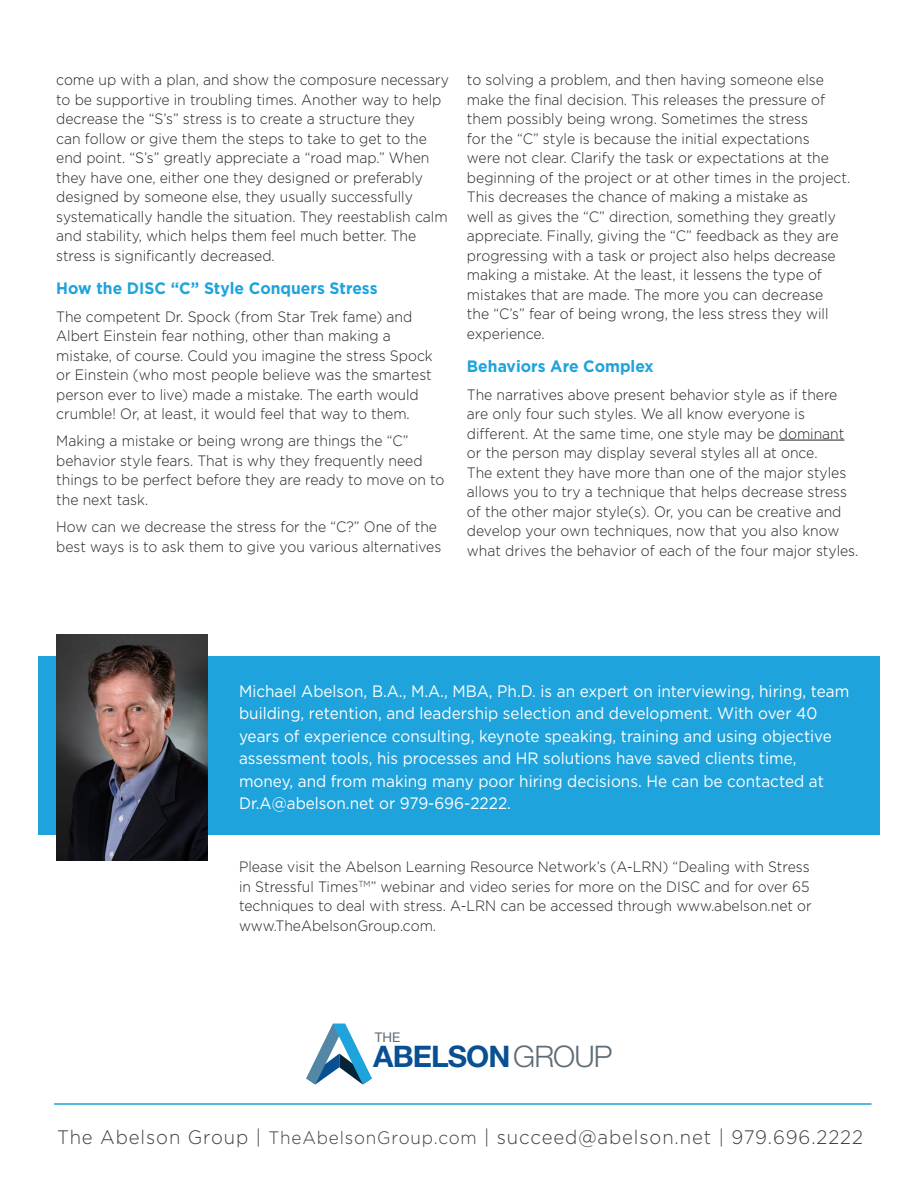
<style>
.page{position:relative;width:918px;height:1188px;background:#fff}
.page>*{position:absolute;margin:0;border:0;box-sizing:border-box;transform-origin:0 0}
.t1{font:700 29.7px "Helvetica Neue";letter-spacing:-.03em;color:#085092}
.t2{font:300 19.5px "Gotham";letter-spacing:.05em;color:#3e3e3f;scale:.95 1}
.paragraphs{font:16.5px/22.5px "Gotham";color:#fff;scale:.93 1}
.SUBHEAD{font:700 16.5px "Gotham";color:#1ea3dc;scale:.95 1}
.paragraphs-2{font:300 15px/19.5px "Gotham";color:#231f20;scale:.93 1}
.t3{font:13.35px "Helvetica Neue";color:#5e6c77}
.s1{font-weight:300;color:#5e6c77}
.s2{font-size:18px}
</style>
<div class="page">
<div style="left:39px;top:656px;width:841px;height:179px;background:#1ea3dc"></div>
<img style="left:57px;top:634px;width:151px;height:226px">
<hr style="left:54px;top:1103px;width:818px;height:2px;background:#1ea3dc">
<svg style="left:306px;top:1024px;width:66px;height:60px"></svg>
<hr style="left:779px;top:440px;width:65px;height:1px;background:#231f20">
<p class="paragraphs-2" style="left:56px;top:70px;width:424px">come up with a plan, and show the composure necessary to be supportive in troubling times. Another way to help decrease the “S’s” stress is to create a structure they<br>can follow or give them the steps to take to get to the end point. “S’s” greatly appreciate a “road map.” When they have one, either one they designed or preferably designed by someone else, they usually successfully systematically handle the situation. They reestablish calm and stability, which helps them feel much better. The stress is significantly decreased.</p>
<p class="SUBHEAD" style="left:56px;top:277px;width:340px">How the DISC “C” Style Conquers Stress</p>
<p class="paragraphs-2" style="left:56px;top:306px;width:406px">The competent Dr. Spock (from Star Trek fame) and Albert Einstein fear nothing, other than making a mistake, of course. Could you imagine the stress Spock or Einstein (who most people believe was the smartest person ever to live) made a mistake. The earth would crumble! Or, at least, it would feel that way to them.</p>
<p class="paragraphs-2" style="left:56px;top:431px;width:419px">Making a mistake or being wrong are things the “C” behavior style fears. That is why they frequently need things to be perfect before they are ready to move on to the next task.</p>
<p class="paragraphs-2" style="left:56px;top:517px;width:416px">How can we decrease the stress for the “C?” One of the best ways is to ask them to give you various alternatives</p>
<p class="paragraphs-2" style="left:467px;top:70px;width:414px">to solving a problem, and then having someone else make the final decision. This releases the pressure of them possibly being wrong. Sometimes the stress<br>for the “C” style is because the initial expectations<br>were not clear. Clarify the task or expectations at the beginning of the project or at other times in the project.<br>This decreases the chance of making a mistake as<br>well as gives the “C” direction, something they greatly appreciate. Finally, giving the “C” feedback as they are progressing with a task or project also helps decrease making a mistake. At the least, it lessens the type of mistakes that are made. The more you can decrease<br>the “C’s” fear of being wrong, the less stress they will experience.</p>
<p class="SUBHEAD" style="left:467px;top:355px;width:198px">Behaviors Are Complex</p>
<p class="paragraphs-2" style="left:467px;top:384px;width:422px">The narratives above present behavior style as if there are only four such styles. We all know everyone is different. At the same time, one style may be dominant or the person may display several styles all at once.<br>The extent they have more than one of the major styles allows you to try a technique that helps decrease stress of the other major style(s). Or, you can be creative and develop your own techniques, now that you also know what drives the behavior of each of the four major styles.</p>
<p class="paragraphs" style="left:239px;top:679px;width:658px">Michael Abelson, B.A., M.A., MBA, Ph.D. is an expert on interviewing, hiring, team building, retention, and leadership selection and development. With over 40 years of experience consulting, keynote speaking, training and using objective assessment tools, his processes and HR solutions have saved clients time, money, and from making many poor hiring decisions. He can be contacted at Dr.A@abelson.net or 979-696-2222.</p>
<p class="paragraphs-2" style="left:239px;top:857px;width:617px">Please visit the Abelson Learning Resource Network’s (A-LRN) “Dealing with Stress in Stressful Times<sup>TM</sup>” webinar and video series for more on the DISC and for over 65 techniques to deal with stress. A-LRN can be accessed through www.abelson.net or www.TheAbelsonGroup.com.</p>
<p class="t3" style="left:375px;top:1028px;width:27px">THE</p>
<p class="t1" style="left:373px;top:1033px;width:241px">ABELSON<span class="s1">GROUP</span></p>
<p class="t2" style="left:57px;top:1125px;width:850px">The Abelson Group | <span class="s2">TheAbelsonGroup.com</span> | succeed@abelson.net | 979.696.2222</p>
</div>
